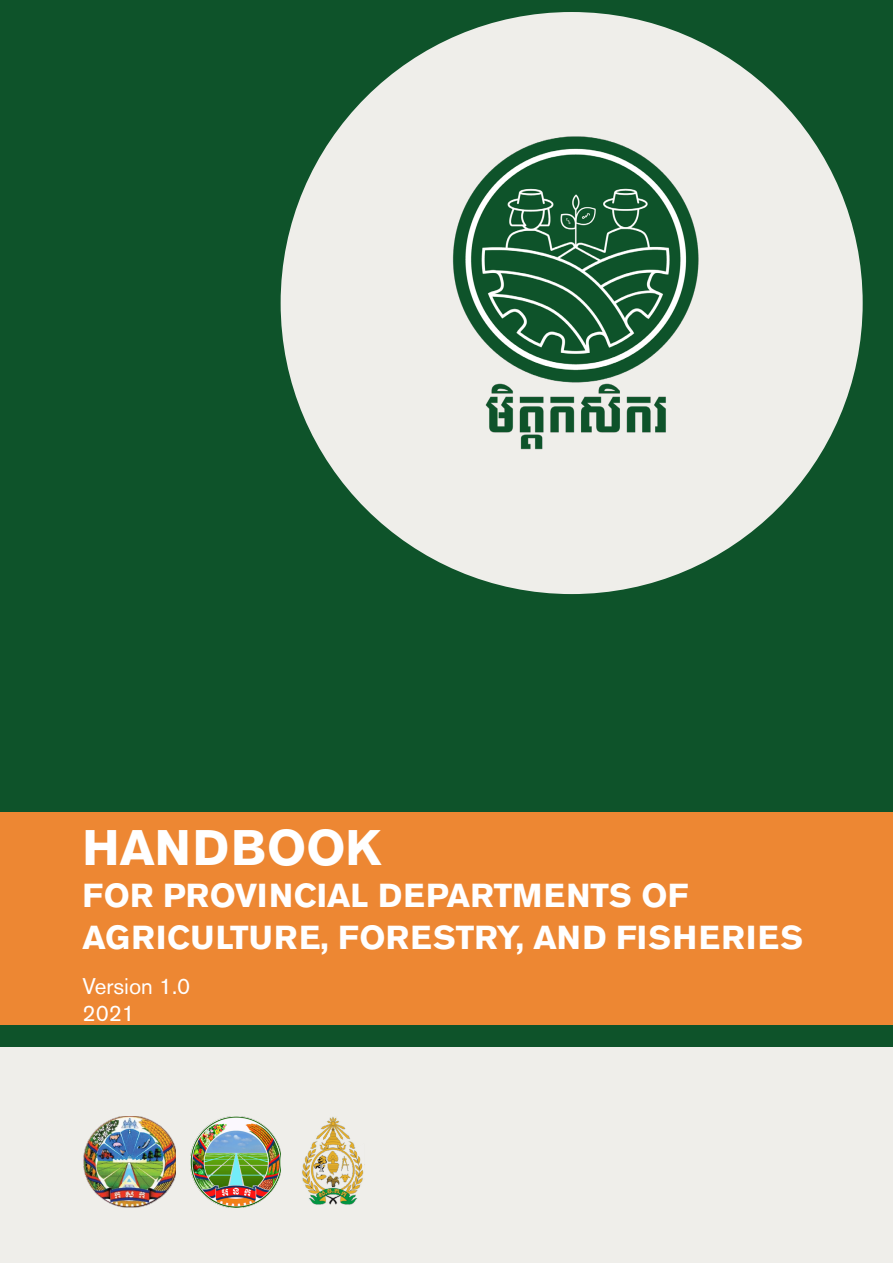
<style>
.page{position:relative;width:893px;height:1263px;background:#fff}
.page>*{position:absolute;margin:0;border:0;box-sizing:border-box;transform-origin:0 0}
.t1{font:700 49.5px "Akzidenz Grotesk BQ";color:#fff}
.t2{font:700 33px "Akzidenz Grotesk BQ";letter-spacing:.04em;color:#fff}
.t3{font:700 33px "Akzidenz Grotesk BQ";color:#fff}
.t4{font:22.5px "Akzidenz Grotesk BQ";color:#fff}
</style>
<div class="page">
<div style="left:0;top:1044px;width:893px;height:219px;background:#efeeea"></div>
<div style="left:0;top:0;width:893px;height:1046px;background:#0e532a"></div>
<div style="left:0;top:812px;width:893px;height:213px;background:#ed8733"></div>
<div style="left:281px;top:12px;width:582px;height:582px;background:#efeeea;border-radius:50%"></div>
<img style="left:302px;top:1117px;width:63px;height:88px">
<img style="left:452px;top:136px;width:247px;height:314px">
<img style="left:191px;top:1117px;width:90px;height:90px">
<img style="left:83px;top:1117px;width:93px;height:91px">
<p class="t1" style="left:83px;top:819px;width:300px">HANDBOOK</p>
<p class="t3" style="left:83px;top:877px;width:607px">FOR PROVINCIAL DEPARTMENTS OF</p>
<p class="t2" style="left:83px;top:919px;width:722px">AGRICULTURE, FORESTRY, AND FISHERIES</p>
<p class="t4" style="left:83px;top:972px;width:109px">Version 1.0</p>
<p class="t4" style="left:83px;top:999px;width:54px">2021</p>
</div>
